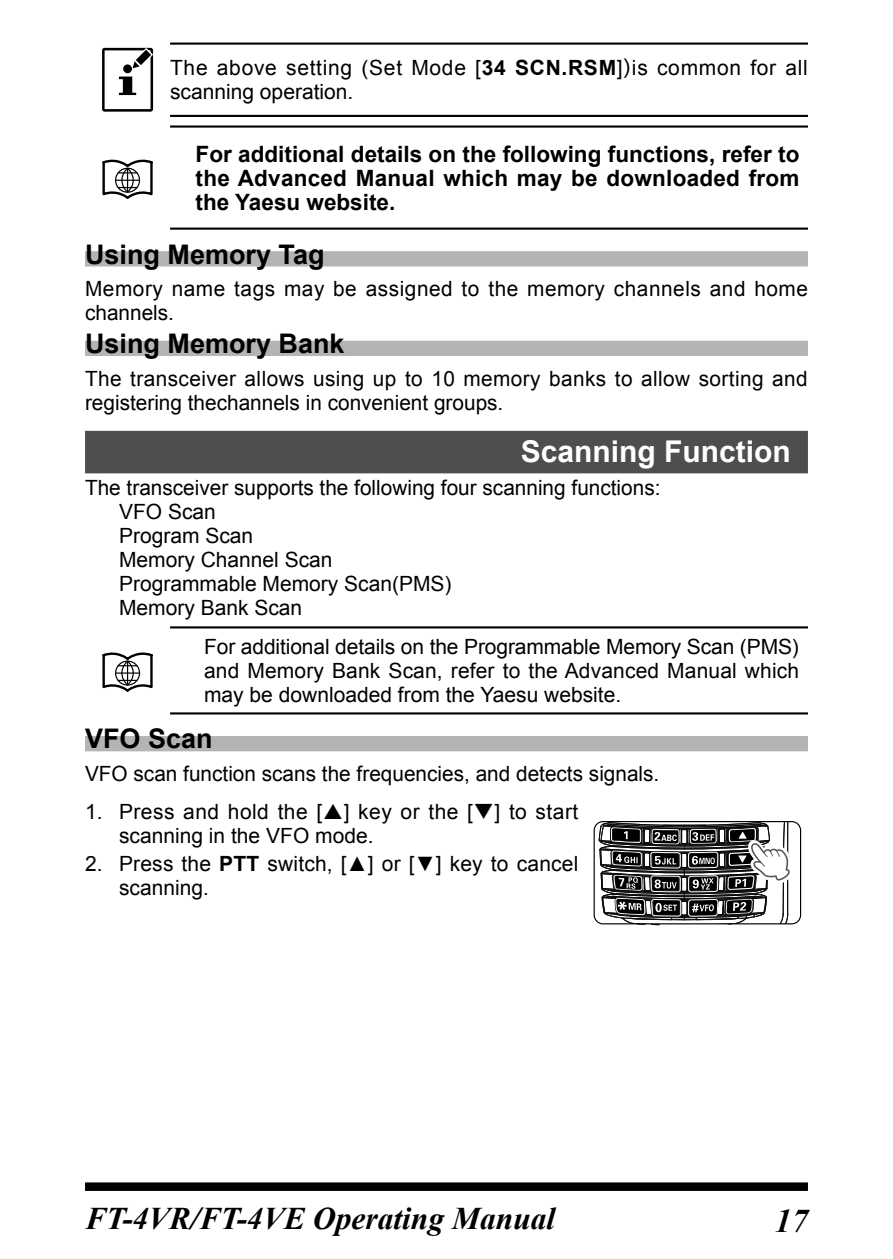
<style>
.page{position:relative;width:893px;height:1259px;background:#fff}
.page>*{position:absolute;margin:0;border:0;box-sizing:border-box;transform-origin:0 0}
.t1{font:italic 700 33px "Times New Roman";color:#000}
.t2{font:italic 700 31.5px "Times New Roman";color:#000}
.t3{font:700 30px "Arial";color:#fff}
.t4{font:700 27px "Arial";color:#000}
.t5{font:700 22.5px/24px "Arial";letter-spacing:.01em;color:#000;text-align:justify}
.t6{font:21px/24px "Arial";color:#000}
.t7{font:21px/24px "Arial";letter-spacing:.02em;color:#000}
.t8{font:21px/24px "Arial";letter-spacing:.035em;color:#000}
.t9{font:21px/24px "Arial";letter-spacing:.025em;color:#000}
.s1{font-weight:700}
.s2{font-family:"Shin Go Pro"}
</style>
<div class="page">
<div style="left:85px;top:1182px;width:723px;height:9px;background:#000"></div>
<div style="left:85px;top:251px;width:723px;height:15px;background:#b4b4b4"></div>
<div style="left:85px;top:341px;width:723px;height:15px;background:#b4b4b4"></div>
<div style="left:85px;top:431px;width:723px;height:42px;background:#4e4e4e"></div>
<div style="left:85px;top:736px;width:723px;height:15px;background:#b4b4b4"></div>
<hr style="left:170px;top:43px;width:638px;height:2px;background:#000">
<hr style="left:170px;top:115px;width:638px;height:2px;background:#000">
<svg style="left:102px;top:48px;width:51px;height:64px"></svg>
<hr style="left:170px;top:125px;width:638px;height:3px;background:#000">
<hr style="left:170px;top:227px;width:638px;height:3px;background:#000">
<svg style="left:102px;top:159px;width:51px;height:40px"></svg>
<hr style="left:170px;top:626px;width:638px;height:2px;background:#000">
<hr style="left:170px;top:712px;width:638px;height:2px;background:#000">
<svg style="left:102px;top:652px;width:51px;height:40px"></svg>
<svg style="left:594px;top:822px;width:200px;height:103px"></svg>
<p class="t8" style="left:170px;top:56px;width:639px">The above setting (Set Mode [<span class="s1">34 SCN.RSM</span>]<span class="s2">)</span>is common for all scanning operation.</p>
<p class="t5" style="left:196px;top:142px;width:605px">For additional details on the following functions, refer to the Advanced Manual which may be downloaded from the Yaesu website.</p>
<p class="t4" style="left:85px;top:236px;width:241px">Using Memory Tag</p>
<p class="t9" style="left:85px;top:277px;width:724px">Memory name tags may be assigned to the memory channels and home channels.</p>
<p class="t4" style="left:85px;top:325px;width:261px">Using Memory Bank</p>
<p class="t7" style="left:85px;top:366px;width:724px">The transceiver allows using up to 10 memory banks to allow sorting and registering thechannels in convenient groups.</p>
<h3 class="t3" style="left:521px;top:432px;width:272px">Scanning Function</h3>
<p class="t6" style="left:119px;top:476px;width:543px;text-indent:-34px">The transceiver supports the following four scanning functions:<br>VFO Scan<br>Program Scan<br>Memory Channel Scan<br>Programmable Memory Scan(PMS)<br>Memory Bank Scan</p>
<p class="t6" style="left:204px;top:635px;width:597px;text-align:justify">For additional details on the Programmable Memory Scan (PMS) and Memory Bank Scan, refer to the Advanced Manual which may be downloaded from the Yaesu website.</p>
<p class="t4" style="left:85px;top:721px;width:129px">VFO Scan</p>
<p class="t6" style="left:85px;top:761px;width:576px">VFO scan function scans the frequencies, and detects signals.</p>
<p class="t7" style="left:119px;top:799px;width:461px;text-indent:-34px">1. Press and hold the [ ] key or the [❑] to start scanning in the VFO mode.</p>
<p class="t6" style="left:119px;top:852px;width:461px;text-indent:-34px">2. Press the <span class="s1">PTT</span> switch, [▲] or [▼] key to cancel scanning.</p>
<h2 class="t2" style="left:85px;top:1196px;width:472px">FT-4VR/FT-4VE Operating Manual</h2>
<h1 class="t1" style="left:775px;top:1198px;width:34px">17</h1>
</div>
